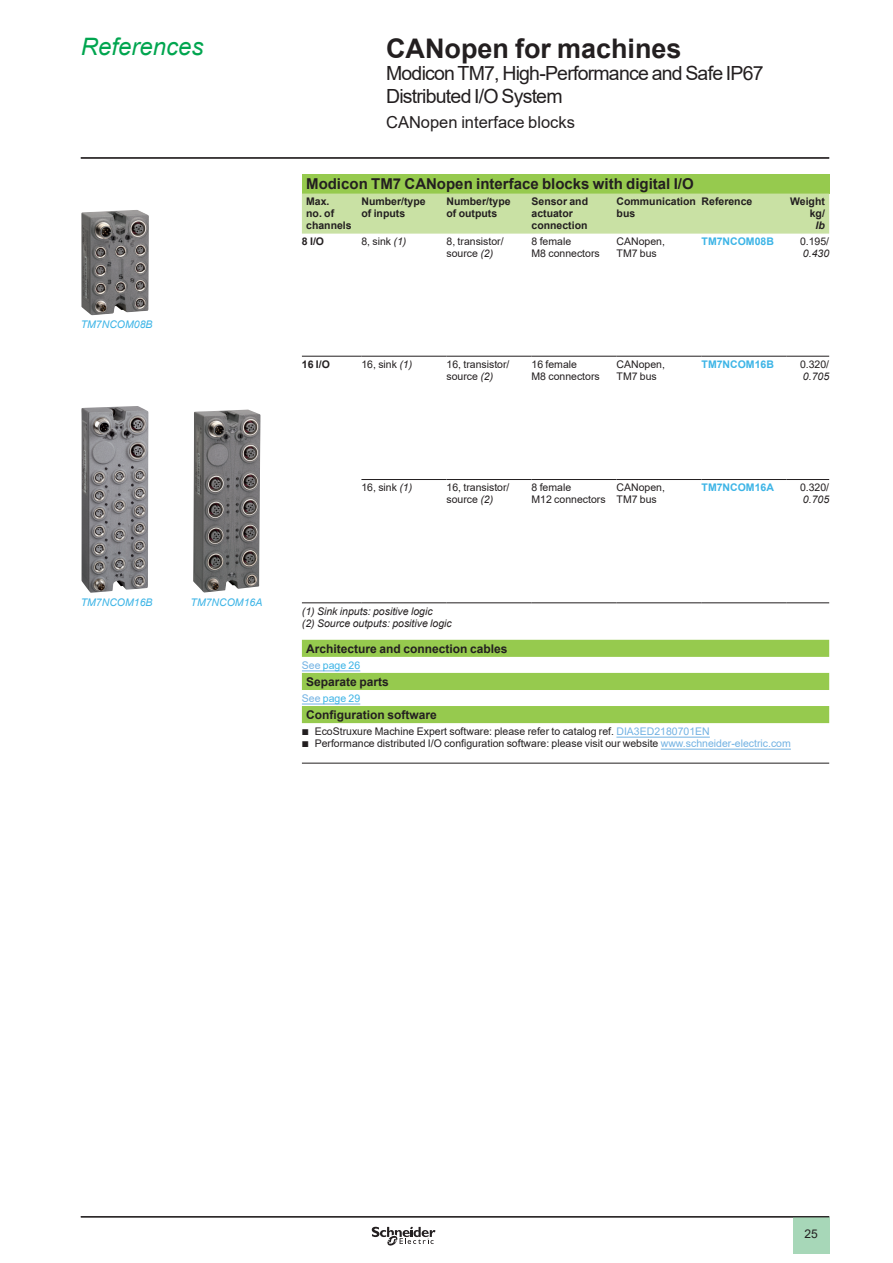
<style>
.page{position:relative;width:893px;height:1263px;background:#fff}
.page>*{position:absolute;margin:0;border:0;box-sizing:border-box;transform-origin:0 0}
._0_TitleLev1{font:700 27px "Arial";color:#231f20}
._0_TopicFwd{font:italic 24px "Arial";color:#00a54f}
._0_TitleLev2{font:19.5px/22.5px "Arial";letter-spacing:-.04em;color:#231f20}
._0_TitleLev3{font:16.5px "Arial";color:#231f20}
._1_Section_3__10{font:700 15px "Arial";color:#231f20}
._1_Section_4__8{font:700 12px "Arial";color:#231f20}
.t1{font:12px "Arial";color:#231f20}
._1_Text__7{font:10.5px/12px "Arial";color:#231f20}
._1_Section_5__7{font:700 10.5px/12px "Arial";color:#231f20}
._1_Legend___Nota__7{font:italic 10.5px "Arial";color:#231f20}
.Cell_ReferenceProduc{font:700 10.5px "Arial";color:#3cb4e6}
._1_Legend___Nota__7-2{font:italic 10.5px "Arial";color:#3cb4e6}
._1_Text__7__Right{font:10.5px "Arial";color:#231f20}
._1_Text__7-2{font:10.5px "Arial";color:#3cb4e6}
._1_Text__7__Right-2{font:italic 10.5px "Arial";color:#231f20}
._1_Section_5__7__Rig{font:700 10.5px/12px "Arial";color:#231f20;text-align:center}
.s1{font-style:italic}
.s2{color:#72b2e3}
.s3{font-family:"Graph Schneider"}
</style>
<div class="page">
<hr style="left:81px;top:157px;width:748px;height:2px;background:#231f20">
<div style="left:793px;top:1217px;width:36px;height:37px;background:#a7d7b8"></div>
<hr style="left:81px;top:1216px;width:748px;height:1px;background:#231f20">
<svg style="left:372px;top:1226px;width:63px;height:20px"></svg>
<div style="left:302px;top:174px;width:527px;height:20px;background:#96ca4e"></div>
<div style="left:302px;top:194px;width:527px;height:40px;background:#c9e1a4"></div>
<hr style="left:787px;top:356px;width:42px;height:1px;background:#231f20">
<hr style="left:787px;top:479px;width:42px;height:1px;background:#231f20">
<hr style="left:702px;top:356px;width:85px;height:1px;background:#231f20">
<hr style="left:702px;top:479px;width:85px;height:1px;background:#231f20">
<hr style="left:302px;top:356px;width:59px;height:1px;background:#231f20">
<hr style="left:361px;top:356px;width:85px;height:1px;background:#231f20">
<hr style="left:446px;top:356px;width:85px;height:1px;background:#231f20">
<hr style="left:531px;top:356px;width:86px;height:1px;background:#231f20">
<hr style="left:617px;top:356px;width:85px;height:1px;background:#231f20">
<hr style="left:361px;top:479px;width:85px;height:1px;background:#231f20">
<hr style="left:446px;top:479px;width:85px;height:1px;background:#231f20">
<hr style="left:531px;top:479px;width:86px;height:1px;background:#231f20">
<hr style="left:617px;top:479px;width:85px;height:1px;background:#231f20">
<hr style="left:302px;top:603px;width:59px;height:1px;background:#231f20">
<hr style="left:361px;top:603px;width:85px;height:1px;background:#231f20">
<hr style="left:446px;top:603px;width:85px;height:1px;background:#231f20">
<hr style="left:531px;top:603px;width:86px;height:1px;background:#231f20">
<hr style="left:617px;top:603px;width:85px;height:1px;background:#231f20">
<hr style="left:702px;top:603px;width:85px;height:1px;background:#231f20">
<hr style="left:787px;top:603px;width:42px;height:1px;background:#231f20">
<svg style="left:302px;top:640px;width:527px;height:83px"></svg>
<hr style="left:302px;top:763px;width:527px;height:1px;background:#231f20">
<hr style="left:302px;top:670px;width:58px;height:1px;background:#72b2e3">
<hr style="left:302px;top:704px;width:58px;height:1px;background:#72b2e3">
<hr style="left:616px;top:737px;width:94px;height:1px;background:#72b2e3">
<hr style="left:661px;top:749px;width:130px;height:1px;background:#72b2e3">
<img style="left:81px;top:210px;width:68px;height:105px">
<img style="left:81px;top:406px;width:68px;height:187px">
<img style="left:193px;top:410px;width:67px;height:182px">
<p class="_0_TopicFwd" style="left:81px;top:31px;width:124px">References</p>
<p class="_0_TitleLev1" style="left:386px;top:29px;width:297px">CANopen for machines</p>
<p class="_0_TitleLev2" style="left:386px;top:62px;width:379px">Modicon TM7, High-Performance and Safe IP67<br>Distributed I/O System</p>
<p class="_0_TitleLev3" style="left:386px;top:111px;width:190px">CANopen interface blocks</p>
<p class="_1_Section_3__10" style="left:306px;top:173px;width:389px">Modicon TM7 CANopen interface blocks with digital I/O</p>
<p class="_1_Section_5__7" style="left:306px;top:196px;width:47px">Max.<br>no. of channels</p>
<p class="_1_Section_5__7" style="left:361px;top:196px;width:66px">Number/type of inputs</p>
<p class="_1_Section_5__7" style="left:446px;top:196px;width:66px">Number/type of outputs</p>
<p class="_1_Section_5__7" style="left:531px;top:196px;width:58px">Sensor and actuator connection</p>
<p class="_1_Section_5__7" style="left:617px;top:196px;width:81px">Communication bus</p>
<p class="_1_Section_5__7" style="left:702px;top:196px;width:52px">Reference</p>
<p class="_1_Section_5__7__Rig" style="left:790px;top:196px;width:36px">Weight</p>
<p class="_1_Section_5__7__Rig" style="left:810px;top:208px;width:17px">kg/ <span class="s1">lb</span></p>
<p class="_1_Legend___Nota__7-2" style="left:81px;top:317px;width:73px">TM7NCOM08B</p>
<p class="_1_Section_5__7" style="left:302px;top:235px;width:24px">8 I/O</p>
<p class="_1_Text__7" style="left:361px;top:235px;width:46px">8, sink <span class="s1">(1)</span></p>
<p class="_1_Text__7" style="left:446px;top:235px;width:59px">8, transistor/ source <span class="s1">(2)</span></p>
<p class="_1_Text__7" style="left:531px;top:235px;width:70px">8 female<br>M8 connectors</p>
<p class="_1_Text__7" style="left:617px;top:235px;width:50px">CANopen,</p>
<p class="_1_Text__7" style="left:617px;top:247px;width:42px">TM7 bus</p>
<p class="Cell_ReferenceProduc" style="left:702px;top:234px;width:74px">TM7NCOM08B</p>
<p class="_1_Text__7__Right" style="left:800px;top:234px;width:31px">0.195/</p>
<p class="_1_Text__7__Right-2" style="left:803px;top:246px;width:28px">0.430</p>
<p class="_1_Section_5__7" style="left:302px;top:358px;width:30px">16 I/O</p>
<p class="_1_Text__7" style="left:361px;top:358px;width:52px">16, sink <span class="s1">(1)</span></p>
<p class="_1_Text__7" style="left:446px;top:358px;width:65px">16, transistor/ source <span class="s1">(2)</span></p>
<p class="_1_Text__7" style="left:531px;top:358px;width:70px">16 female<br>M8 connectors</p>
<p class="_1_Text__7" style="left:617px;top:358px;width:50px">CANopen,</p>
<p class="_1_Text__7" style="left:617px;top:370px;width:42px">TM7 bus</p>
<p class="Cell_ReferenceProduc" style="left:702px;top:357px;width:74px">TM7NCOM16B</p>
<p class="_1_Text__7__Right" style="left:800px;top:357px;width:31px">0.320/</p>
<p class="_1_Text__7__Right-2" style="left:803px;top:369px;width:28px">0.705</p>
<p class="_1_Legend___Nota__7-2" style="left:81px;top:596px;width:73px">TM7NCOM16B</p>
<p class="_1_Legend___Nota__7-2" style="left:191px;top:596px;width:73px">TM7NCOM16A</p>
<p class="_1_Text__7" style="left:361px;top:481px;width:52px">16, sink <span class="s1">(1)</span></p>
<p class="_1_Text__7" style="left:446px;top:481px;width:65px">16, transistor/ source <span class="s1">(2)</span></p>
<p class="_1_Text__7" style="left:531px;top:481px;width:76px">8 female<br>M12 connectors</p>
<p class="_1_Text__7" style="left:617px;top:481px;width:50px">CANopen,</p>
<p class="_1_Text__7" style="left:617px;top:493px;width:42px">TM7 bus</p>
<p class="Cell_ReferenceProduc" style="left:702px;top:480px;width:74px">TM7NCOM16A</p>
<p class="_1_Text__7__Right" style="left:800px;top:480px;width:31px">0.320/</p>
<p class="_1_Text__7__Right-2" style="left:803px;top:493px;width:28px">0.705</p>
<p class="_1_Legend___Nota__7" style="left:302px;top:604px;width:132px">(1) Sink inputs: positive logic</p>
<p class="_1_Legend___Nota__7" style="left:302px;top:616px;width:151px">(2) Source outputs: positive logic</p>
<p class="_1_Section_4__8" style="left:306px;top:640px;width:203px">Architecture and connection cables</p>
<p class="_1_Text__7-2" style="left:302px;top:658px;width:60px"><span class="s2">See</span> page 26</p>
<p class="_1_Section_4__8" style="left:306px;top:673px;width:84px">Separate parts</p>
<p class="_1_Text__7-2" style="left:302px;top:691px;width:60px"><span class="s2">See</span> page 29</p>
<p class="_1_Section_4__8" style="left:306px;top:706px;width:132px">Configuration software</p>
<p class="_1_Text__7" style="left:302px;top:725px;width:409px"><span class="s3">b</span> EcoStruxure Machine Expert software: please refer to catalog ref. <span class="s2">DIA3ED2180701EN</span></p>
<p class="_1_Text__7" style="left:302px;top:737px;width:490px"><span class="s3">b</span> Performance distributed I/O configuration software: please visit our website <span class="s2">www.schneider-electric.com</span></p>
<p class="t1" style="left:804px;top:1225px;width:15px">25</p>
</div>
